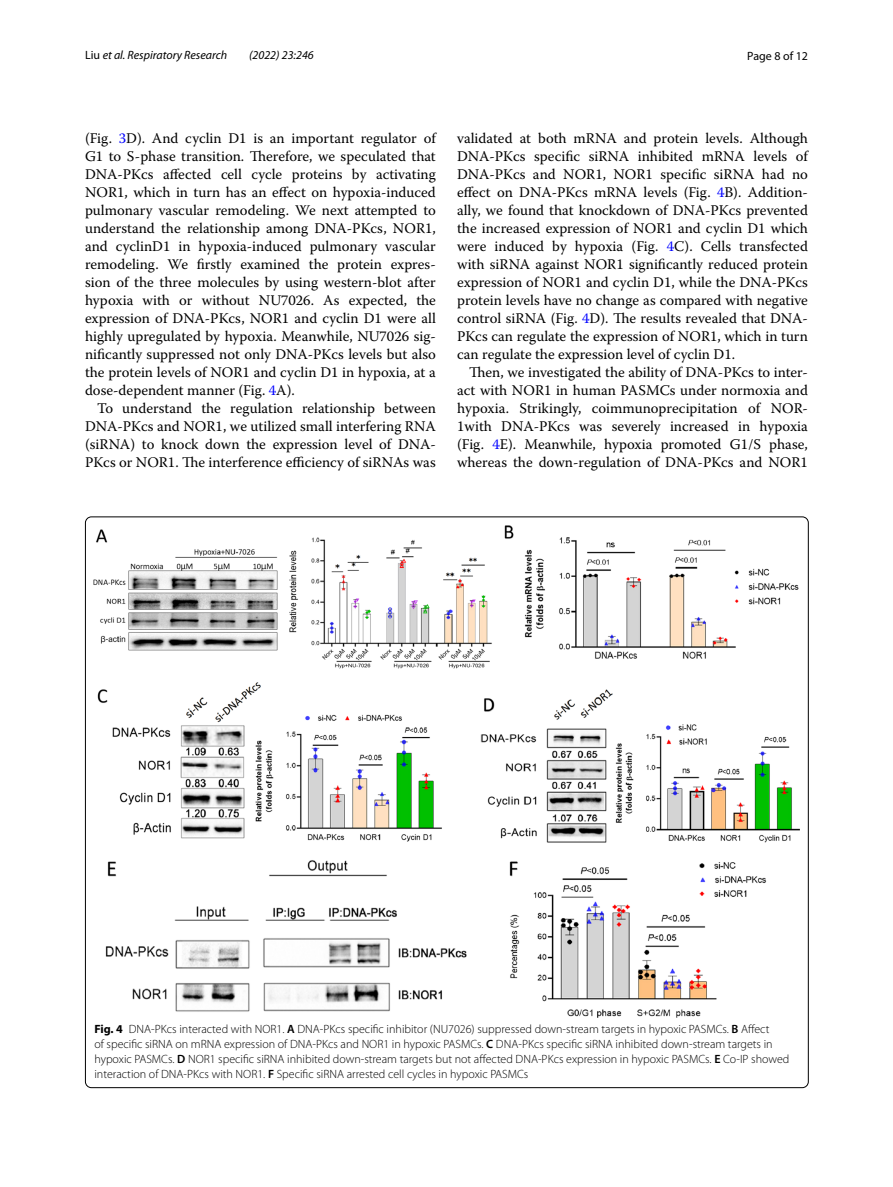
<style>
.page{position:relative;width:893px;height:1187px;background:#fff}
.page>*{position:absolute;margin:0;border:0;box-sizing:border-box;transform-origin:0 0}
.t1{font:14.7px/18px "Warnock Pro";color:#000;text-align:justify}
.t2{font:300 12px/15px "Myriad Pro";color:#000}
.t3{font:italic 12px "Myriad Pro";color:#000}
.t4{font:12px "Myriad Pro";color:#000}
.s1{font-style:normal}
.s2{color:#00f}
.s3{font-weight:700}
.s4{font-weight:600}
</style>
<div class="page">
<img style="left:94px;top:526px;width:706px;height:491px">
<p class="t3" style="left:85px;top:48px;width:144px"><span class="s1">Liu</span> et al. Respiratory Research</p>
<p class="t3" style="left:249px;top:48px;width:66px">(2022) 23:246</p>
<p class="t4" style="left:747px;top:48px;width:62px">Page 8 of 12</p>
<p class="t1" style="left:85px;top:128px;width:352px">(Fig. <span class="s2">3</span>D). And cyclin D1 is an important regulator of G1 to S-phase transition. Therefore, we speculated that DNA-PKcs affected cell cycle proteins by activating NOR1, which in turn has an effect on hypoxia-induced pulmonary vascular remodeling. We next attempted to understand the relationship among DNA-PKcs, NOR1, and cyclinD1 in hypoxia-induced pulmonary vascular remodeling. We firstly examined the protein expres&shy;sion of the three molecules by using western-blot after hypoxia with or without NU7026. As expected, the expression of DNA-PKcs, NOR1 and cyclin D1 were all highly upregulated by hypoxia. Meanwhile, NU7026 sig&shy;nificantly suppressed not only DNA-PKcs levels but also the protein levels of NOR1 and cyclin D1 in hypoxia, at a dose-dependent manner (Fig. <span class="s2">4</span>A).</p>
<p class="t1" style="left:85px;top:398px;width:352px;text-indent:12px">To understand the regulation relationship between DNA-PKcs and NOR1, we utilized small interfering RNA (siRNA) to knock down the expression level of DNA-PKcs or NOR1. The interference efficiency of siRNAs was</p>
<p class="t1" style="left:457px;top:128px;width:352px">validated at both mRNA and protein levels. Although DNA-PKcs specific siRNA inhibited mRNA levels of DNA-PKcs and NOR1, NOR1 specific siRNA had no effect on DNA-PKcs mRNA levels (Fig. <span class="s2">4</span>B). Addition&shy;ally, we found that knockdown of DNA-PKcs prevented the increased expression of NOR1 and cyclin D1 which were induced by hypoxia (Fig. <span class="s2">4</span>C). Cells transfected with siRNA against NOR1 significantly reduced protein expression of NOR1 and cyclin D1, while the DNA-PKcs protein levels have no change as compared with negative control siRNA (Fig. <span class="s2">4</span>D). The results revealed that DNA-PKcs can regulate the expression of NOR1, which in turn can regulate the expression level of cyclin D1.</p>
<p class="t1" style="left:457px;top:362px;width:352px;text-indent:12px">Then, we investigated the ability of DNA-PKcs to inter&shy;act with NOR1 in human PASMCs under normoxia and hypoxia. Strikingly, coimmunoprecipitation of NOR-1with DNA-PKcs was severely increased in hypoxia (Fig. <span class="s2">4</span>E). Meanwhile, hypoxia promoted G1/S phase, whereas the down-regulation of DNA-PKcs and NOR1</p>
<p class="t2" style="left:94px;top:1021px;width:696px"><span class="s3">Fig. 4</span> DNA-PKcs interacted with NOR1. <span class="s4">A</span> DNA-PKcs specific inhibitor (NU7026) suppressed down-stream targets in hypoxic PASMCs. <span class="s4">B</span> Affect<br>of specific siRNA on mRNA expression of DNA-PKcs and NOR1 in hypoxic PASMCs. <span class="s4">C</span> DNA-PKcs specific siRNA inhibited down-stream targets in hypoxic PASMCs. <span class="s4">D</span> NOR1 specific siRNA inhibited down-stream targets but not affected DNA-PKcs expression in hypoxic PASMCs. <span class="s4">E</span> Co-IP showed interaction of DNA-PKcs with NOR1. <span class="s4">F</span> Specific siRNA arrested cell cycles in hypoxic PASMCs</p>
</div>
